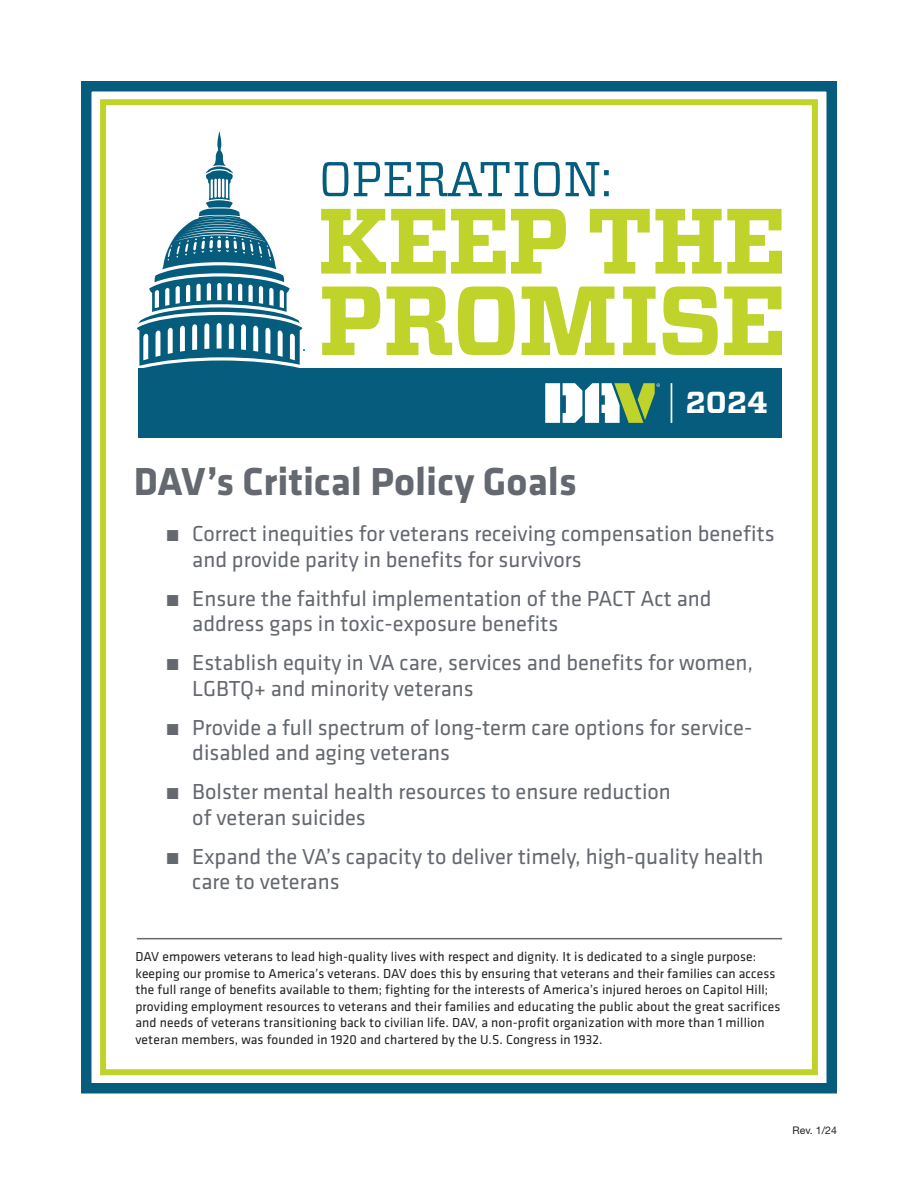
<style>
.page{position:relative;width:918px;height:1188px;background:#fff}
.page>*{position:absolute;margin:0;border:0;box-sizing:border-box;transform-origin:0 0}
.TOC_hd{font:700 40.5px "Klavika";color:#64686f}
.t1{font:700 30.45px "Vitesse";color:#fff}
.t2{font:22.5px/25.5px "Klavika";color:#64686f}
.TOC_About_DAV_text{font:13.5px/16.5px "Klavika";letter-spacing:.01em;color:#231f20}
.t3{font:10.5px "Helvetica Neue LT Std";color:#231f20}
</style>
<div class="page">
<div style="left:81px;top:81px;width:756px;height:1013px;border:10px solid #055c7d"></div>
<div style="left:100px;top:99px;width:718px;height:976px;border:6px solid #c0d32b"></div>
<div style="left:139px;top:368px;width:643px;height:70px;background:#055c7d"></div>
<svg style="left:321px;top:209px;width:245px;height:65px"></svg>
<svg style="left:590px;top:209px;width:192px;height:65px"></svg>
<svg style="left:322px;top:287px;width:58px;height:68px"></svg>
<svg style="left:387px;top:287px;width:65px;height:68px"></svg>
<svg style="left:458px;top:287px;width:57px;height:68px"></svg>
<svg style="left:522px;top:287px;width:92px;height:68px"></svg>
<svg style="left:623px;top:287px;width:33px;height:68px"></svg>
<svg style="left:663px;top:287px;width:55px;height:68px"></svg>
<svg style="left:724px;top:287px;width:58px;height:68px"></svg>
<svg style="left:323px;top:162px;width:25px;height:34px"></svg>
<svg style="left:354px;top:162px;width:174px;height:34px"></svg>
<svg style="left:534px;top:162px;width:26px;height:34px"></svg>
<svg style="left:566px;top:162px;width:43px;height:34px"></svg>
<svg style="left:545px;top:383px;width:115px;height:40px"></svg>
<hr style="left:671px;top:383px;width:1px;height:40px;background:#fff">
<svg style="left:137px;top:131px;width:167px;height:239px"></svg>
<hr style="left:137px;top:938px;width:645px;height:1px;background:#64686f">
<p class="t1" style="left:685px;top:382px;width:84px">2024</p>
<p class="TOC_hd" style="left:134px;top:452px;width:444px">DAV’s Critical Policy Goals</p>
<p class="t2" style="left:192px;top:520px;width:584px;text-indent:-27px">́ Correct inequities for veterans receiving compensation benefits and provide parity in benefits for survivors</p>
<p class="t2" style="left:192px;top:585px;width:521px;text-indent:-27px">́ Ensure the faithful implementation of the PACT Act and address gaps in toxic-exposure benefits</p>
<p class="t2" style="left:192px;top:649px;width:562px;text-indent:-27px">́ Establish equity in VA care, services and benefits for women,<br>LGBTQ+ and minority veterans</p>
<p class="t2" style="left:192px;top:714px;width:562px;text-indent:-27px">́ Provide a full spectrum of long-term care options for service&shy;disabled and aging veterans</p>
<p class="t2" style="left:192px;top:778px;width:480px;text-indent:-27px">́ Bolster mental health resources to ensure reduction of veteran suicides</p>
<p class="t2" style="left:192px;top:843px;width:573px;text-indent:-27px">́ Expand the VA’s capacity to deliver timely, high-quality health care to veterans</p>
<p class="TOC_About_DAV_text" style="left:135px;top:948px;width:646px">DAV empowers veterans to lead high-quality lives with respect and dignity. It is dedicated to a single purpose: keeping our promise to America’s veterans. DAV does this by ensuring that veterans and their families can access the full range of benefits available to them; fighting for the interests of America’s injured heroes on Capitol Hill; providing employment resources to veterans and their families and educating the public about the great sacrifices and needs of veterans transitioning back to civilian life. DAV, a non-profit organization with more than 1 million veteran members, was founded in 1920 and chartered by the U.S. Congress in 1932.</p>
<p class="t3" style="left:792px;top:1124px;width:46px">Rev. 1/24</p>
</div>
